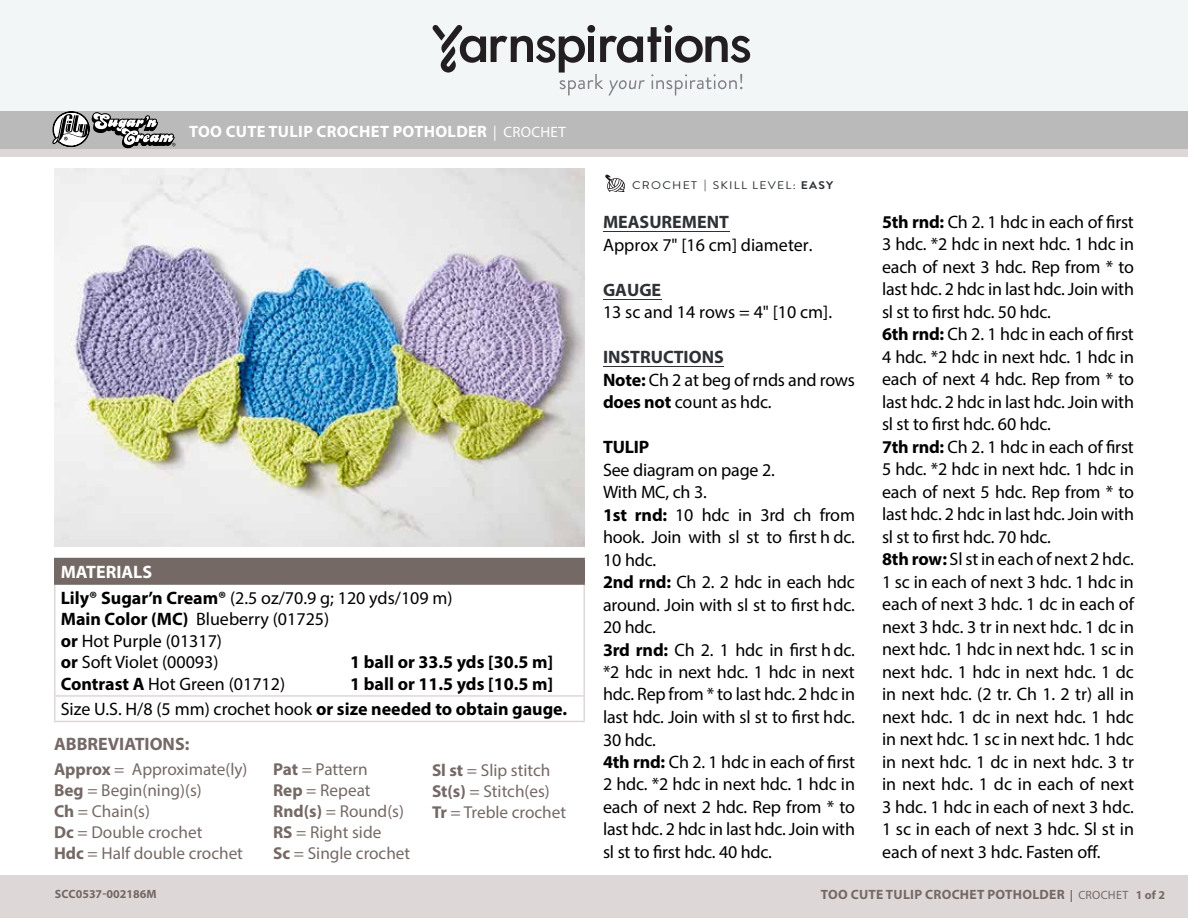
<style>
.page{position:relative;width:1188px;height:918px;background:#fff}
.page>*{position:absolute;margin:0;border:0;box-sizing:border-box;transform-origin:0 0}
.t1{font:18px/22.5px "Myriad Pro";letter-spacing:-.01em;color:#000}
.t2{font:700 18px/25.5px "Myriad Pro";color:#000}
.t3{font:700 18px "Myriad Pro";color:#756966}
.t4{font:17.25px/21px "Myriad Pro";color:#756966}
.t5{font:700 16.5px "Myriad Pro";letter-spacing:.02em;color:#fff}
.Pattern_Title{font:700 15px "Myriad Pro";letter-spacing:.02em;color:#fff}
.t6{font:700 13.5px "Myriad Pro";letter-spacing:.02em;color:#756966}
.t7{font:700 12px "Myriad Pro";letter-spacing:.02em;color:#746865}
.t8{font:700 12px "Myriad Pro";color:#746865}
.t9{font:11.1px "Brandon Grotesque";letter-spacing:.1em;color:#2c3034;scale:1.1 1}
.s1{font-weight:400}
.s2{font-weight:400;font-size:15px}
.s3{font-weight:700;color:#fff}
.s4{font-weight:700}
.s5{font-weight:700;color:#2e3236}
.s6{font-size:12px}
.s7{font-weight:400;font-size:12px}
</style>
<div class="page">
<div style="left:0;top:111px;width:1188px;height:38px;background:#bababa"></div>
<div style="left:0;top:0;width:1188px;height:111px;background:#f3f6f7"></div>
<svg style="left:433px;top:25px;width:318px;height:71px"></svg>
<div style="left:0;top:149px;width:1188px;height:769px;background:#ddd8d7"></div>
<div style="left:0;top:157px;width:1188px;height:717px;background:#fff"></div>
<hr style="left:603px;top:366px;width:121px;height:1px;background:#2e3236">
<hr style="left:603px;top:299px;width:58px;height:1px;background:#2e3236">
<hr style="left:603px;top:231px;width:126px;height:1px;background:#2e3236">
<div style="left:55px;top:559px;width:529px;height:25px;background:#756966"></div>
<hr style="left:54px;top:585px;width:2px;height:110px;background:#ddd8d7">
<hr style="left:584px;top:585px;width:1px;height:110px;background:#ddd8d7">
<hr style="left:54px;top:695px;width:531px;height:2px;background:#ddd8d7">
<hr style="left:54px;top:697px;width:2px;height:24px;background:#ddd8d7">
<svg style="left:584px;top:697px;width:1px;height:24px"></svg>
<hr style="left:54px;top:721px;width:531px;height:1px;background:#ddd8d7">
<hr style="left:54px;top:558px;width:531px;height:1px;background:#756966">
<hr style="left:54px;top:559px;width:2px;height:24px;background:#756966">
<svg style="left:584px;top:559px;width:1px;height:24px"></svg>
<hr style="left:54px;top:583px;width:531px;height:2px;background:#756966">
<img style="left:54px;top:169px;width:531px;height:378px">
<svg style="left:52px;top:112px;width:124px;height:37px"></svg>
<svg style="left:605px;top:175px;width:20px;height:17px"></svg>
<p class="Pattern_Title" style="left:181px;top:121px;width:230px">PATCHWORK BLANKET <span class="s1">| CROCHET</span></p>
<p class="t5" style="left:189px;top:120px;width:378px">TOO CUTE TULIP CROCHET POTHOLDER <span class="s2">| CROCHET</span></p>
<p class="t1" style="left:61px;top:559px;width:393px;line-height:25.5px"><span class="s3">MATERIALS<br></span><span class="s4">Lily® Sugar’n Cream®</span> (2.5 oz/70.9 g; 120 yds/109 m)</p>
<p class="t1" style="left:61px;top:608px;width:270px;line-height:21.6px"><span class="s4">Main Color (MC)</span> Blueberry (01725) <span class="s4">or</span> Hot Purple (01317)<br><span class="s4">or</span> Soft Violet (00093)</p>
<p class="t2" style="left:350px;top:649px;width:204px">1 ball or 33.5 yds [30.5 m]</p>
<p class="t2" style="left:61px;top:671px;width:508px;text-indent:289px">1 ball or 11.5 yds [10.5 m]<br><span class="s1">Size U.S. H/8 (5 mm) crochet hook</span> or size needed to obtain gauge.</p>
<p class="t1" style="left:61px;top:672px;width:226px"><span class="s4">Contrast A</span> Hot Green (01712)</p>
<p class="t3" style="left:54px;top:733px;width:137px">ABBREVIATIONS:</p>
<p class="t4" style="left:54px;top:759px;width:195px"><span class="s4">Approx</span> = Approximate(ly)<br><span class="s4">Beg</span> = Begin(ning)(s)<br><span class="s4">Ch</span> = Chain(s)<br><span class="s4">Dc</span> = Double crochet<br><span class="s4">Hdc</span> = Half double crochet</p>
<p class="t4" style="left:273px;top:759px;width:139px"><span class="s4">Pat</span> = Pattern<br><span class="s4">Rep</span> = Repeat<br><span class="s4">Rnd(s)</span> = Round(s)<br><span class="s4">RS</span> = Right side<br><span class="s4">Sc</span> = Single crochet</p>
<p class="t8" style="left:55px;top:886px;width:103px">SCC0537-002186M</p>
<p class="t4" style="left:432px;top:759px;width:136px"><span class="s4">Sl st</span> = Slip stitch<br><span class="s4">St(s)</span> = Stitch(es)<br><span class="s4">Tr</span> = Treble crochet</p>
<p class="t9" style="left:632px;top:178px;width:184px">CROCHET <span class="s4">|</span> SKILL LEVEL: <span class="s4">EASY</span></p>
<p class="t1" style="left:603px;top:211px;width:211px"><span class="s5">MEASUREMENT<br></span>Approx 7" [16 cm] diameter.</p>
<p class="t1" style="left:603px;top:278px;width:231px"><span class="s5">GAUGE<br></span>13 sc and 14 rows = 4" [10 cm].</p>
<p class="t1" style="left:603px;top:346px;width:254px"><span class="s5">INSTRUCTIONS<br></span><span class="s4">Note:</span> Ch 2 at beg of rnds and rows <span class="s4">does not</span> count as hdc.</p>
<p class="t1" style="left:603px;top:436px;width:254px"><span class="s4">TULIP<br></span>See diagram on page 2.<br>With MC, ch 3.<br><span class="s4">1st rnd:</span> 10 hdc in 3rd ch from hook. Join with sl st to first h dc.<br>10 hdc.<br><span class="s4">2nd rnd:</span> Ch 2. 2 hdc in each hdc around. Join with sl st to first hdc.<br>20 hdc.<br><span class="s4">3rd rnd:</span> Ch 2. 1 hdc in first h dc. *2 hdc in next hdc. 1 hdc in next hdc. Rep from * to last hdc. 2 hdc in last hdc. Join with sl st to first hdc.<br>30 hdc.<br><span class="s4">4th rnd:</span> Ch 2. 1 hdc in each of first<br>2 hdc. *2 hdc in next hdc. 1 hdc in each of next 2 hdc. Rep from * to last hdc. 2 hdc in last hdc. Join with sl st to first hdc. 40 hdc.</p>
<p class="t1" style="left:882px;top:210px;width:254px"><span class="s4">5th rnd:</span> Ch 2. 1 hdc in each of first<br>3 hdc. *2 hdc in next hdc. 1 hdc in each of next 3 hdc. Rep from * to last hdc. 2 hdc in last hdc. Join with sl st to first hdc. 50 hdc.<br><span class="s4">6th rnd:</span> Ch 2. 1 hdc in each of first<br>4 hdc. *2 hdc in next hdc. 1 hdc in each of next 4 hdc. Rep from * to last hdc. 2 hdc in last hdc. Join with sl st to first hdc. 60 hdc.<br><span class="s4">7th rnd:</span> Ch 2. 1 hdc in each of first<br>5 hdc. *2 hdc in next hdc. 1 hdc in each of next 5 hdc. Rep from * to last hdc. 2 hdc in last hdc. Join with sl st to first hdc. 70 hdc.<br><span class="s4">8th row:</span> Sl st in each of next 2 hdc.<br>1 sc in each of next 3 hdc. 1 hdc in each of next 3 hdc. 1 dc in each of next 3 hdc. 3 tr in next hdc. 1 dc in next hdc. 1 hdc in next hdc. 1 sc in next hdc. 1 hdc in next hdc. 1 dc in next hdc. (2 tr. Ch 1. 2 tr) all in next hdc. 1 dc in next hdc. 1 hdc in next hdc. 1 sc in next hdc. 1 hdc in next hdc. 1 dc in next hdc. 3 tr in next hdc. 1 dc in each of next<br>3 hdc. 1 hdc in each of next 3 hdc.<br>1 sc in each of next 3 hdc. Sl st in each of next 3 hdc. Fasten off.</p>
<p class="t7" style="left:853px;top:887px;width:283px">BUTTERFLY CROCHET DISHCLOTH <span class="s1">| CROCHET</span> 1 of 2</p>
<p class="t6" style="left:821px;top:886px;width:346px">TOO CUTE TULIP CROCHET POTHOLDER <span class="s6">|</span> <span class="s7">CROCHET</span> <span class="s6">1 of 2</span></p>
</div>
